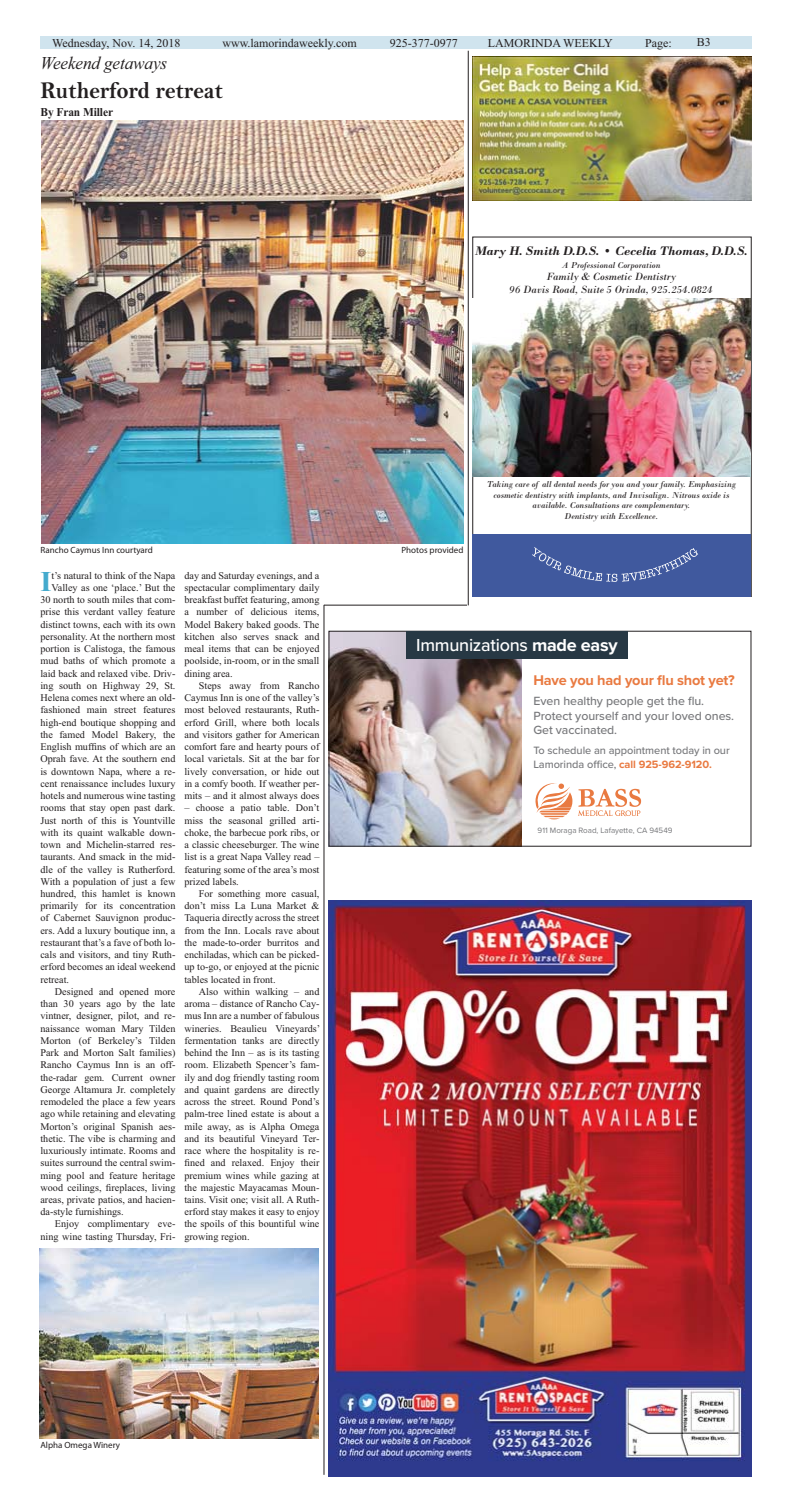
<style>
.page{position:relative;width:792px;height:1512px;background:#fff}
.page>*{position:absolute;margin:0;border:0;box-sizing:border-box;transform-origin:0 0}
.t1{font:700 28.7px "Times New Roman";color:#44aacd}
.t2{font:24px "Bell MT Bold";letter-spacing:-.005em;color:#231f20;scale:.95 1}
.t3{font:500 18px "Proxima Nova";letter-spacing:-.015em;color:#fff}
.t4{font:italic 18px "Times New Roman";letter-spacing:-.005em;color:#231f20;scale:.95 1}
.t5{font:700 14.6px "Proxima Nova";letter-spacing:-.015em;color:#e97a41}
.t6{font:italic 700 13px "Bodoni";letter-spacing:-.015em;color:#231f20}
.t7{font:500 12.3px/14.6px "Proxima Nova";letter-spacing:-.005em;color:#77787b}
.t8{font:12px "Times New Roman";color:#231f20}
.t9{font:700 12px "Times New Roman";letter-spacing:-.005em;color:#231f20;scale:.95 1}
.t10{font:500 11px/14px "Proxima Nova";letter-spacing:-.005em;color:#77787b}
.t11{font:italic 11px/13.2px "Bodoni";color:#231f20;text-align:center}
.t12{font:10.2px/12.2px "Times New Roman";color:#231f20;text-align:justify}
.t13{font:italic 9px/10.8px "Bodoni";color:#231f20;text-align:center}
.t14{font:9px "Myriad Pro";color:#231f20}
.t15{font:8px "Proxima Nova";color:#77787b}
.s1{font-weight:700}
.s2{font-weight:700;color:#e97a41}
</style>
<div class="page">
<div style="left:40px;top:36px;width:712px;height:13px;background:#d0e4ee"></div>
<hr style="left:468px;top:51px;width:1px;height:554px;background:#231f20">
<hr style="left:324px;top:605px;width:143px;height:1px;background:#231f20">
<hr style="left:324px;top:605px;width:1px;height:870px;background:#231f20">
<img style="left:328px;top:632px;width:193px;height:215px">
<div style="left:329px;top:631px;width:422px;height:216px;border:1px solid #231f20"></div>
<div style="left:406px;top:631px;width:221px;height:28px;background:#273844"></div>
<svg style="left:535px;top:783px;width:37px;height:36px"></svg>
<svg style="left:578px;top:789px;width:63px;height:27px"></svg>
<img style="left:42px;top:120px;width:422px;height:424px">
<img style="left:40px;top:1249px;width:279px;height:189px">
<img style="left:329px;top:900px;width:423px;height:576px">
<img style="left:472px;top:298px;width:279px;height:179px">
<div style="left:515px;top:534px;width:199px;height:62px;background:#40599e"></div>
<svg style="left:532px;top:547px;width:166px;height:35px"></svg>
<div style="left:473px;top:534px;width:43px;height:62px;background:#40599e"></div>
<div style="left:706px;top:534px;width:45px;height:62px;background:#40599e"></div>
<img style="left:473px;top:57px;width:279px;height:144px">
<p class="t8" style="left:52px;top:38px;width:130px">Wednesday, Nov. 14, 2018</p>
<p class="t8" style="left:222px;top:38px;width:136px">www.lamorindaweekly.com</p>
<p class="t8" style="left:390px;top:38px;width:69px">925-377-0977</p>
<p class="t8" style="left:488px;top:38px;width:126px">LAMORINDA WEEKLY</p>
<p class="t8" style="left:645px;top:38px;width:28px">Page:</p>
<h3 class="t4" style="left:40px;top:57px;width:135px">Weekend getaways</h3>
<h2 class="t2" style="left:40px;top:82px;width:194px">Rutherford retreat</h2>
<p class="t9" style="left:40px;top:108px;width:78px">By Fran Miller</p>
<p class="t8" style="left:697px;top:38px;width:16px">B3</p>
<p class="t6" style="left:475px;top:243px;width:274px">Mary H. Smith D.D.S. • Cecelia Thomas, D.D.S.</p>
<p class="t13" style="left:562px;top:261px;width:101px">A Professional Corporation</p>
<p class="t11" style="left:510px;top:271px;width:204px">Family &amp; Cosmetic Dentistry<br>96 Davis Road, Suite 5 Orinda, 925.254.0824</p>
<p class="t14" style="left:40px;top:546px;width:114px">Rancho Caymus Inn courtyard</p>
<p class="t14" style="left:402px;top:546px;width:64px">Photos provided</p>
<p class="t13" style="left:487px;top:480px;width:250px">Taking care of all dental needs for you and your family. Emphasizing cosmetic dentistry with implants, and Invisalign. Nitrous oxide is available. Consultations are complementary.<br>Dentistry with Excellence.</p>
<h1 class="t1" style="left:40px;top:572px;width:13px">I</h1>
<p class="t12" style="left:52px;top:570px;width:125px">t’s natural to think of the Napa</p>
<p class="t12" style="left:52px;top:582px;width:125px">Valley as one ‘place.’ But the</p>
<p class="t12" style="left:40px;top:595px;width:137px">30 north to south miles that com-</p>
<p class="t12" style="left:40px;top:607px;width:137px">prise this verdant valley feature</p>
<p class="t12" style="left:40px;top:619px;width:137px">distinct towns, each with its own</p>
<p class="t12" style="left:40px;top:631px;width:137px">personality. At the northern most</p>
<p class="t12" style="left:40px;top:644px;width:137px">portion is Calistoga, the famous</p>
<p class="t12" style="left:40px;top:656px;width:137px">mud baths of which promote a</p>
<p class="t12" style="left:40px;top:668px;width:137px">laid back and relaxed vibe. Driv-</p>
<p class="t12" style="left:40px;top:680px;width:137px">ing south on Highway 29, St.</p>
<p class="t12" style="left:40px;top:693px;width:137px">Helena comes next where an old-</p>
<p class="t12" style="left:40px;top:705px;width:137px">fashioned main street features</p>
<p class="t12" style="left:40px;top:717px;width:137px">high-end boutique shopping and</p>
<p class="t12" style="left:40px;top:729px;width:137px">the famed Model Bakery, the</p>
<p class="t12" style="left:40px;top:742px;width:137px">English muffins of which are an</p>
<p class="t12" style="left:40px;top:754px;width:137px">Oprah fave. At the southern end</p>
<p class="t12" style="left:40px;top:766px;width:137px">is downtown Napa, where a re-</p>
<p class="t12" style="left:40px;top:778px;width:137px">cent renaissance includes luxury</p>
<p class="t12" style="left:40px;top:791px;width:137px">hotels and numerous wine tasting</p>
<p class="t12" style="left:40px;top:803px;width:137px">rooms that stay open past dark.</p>
<p class="t12" style="left:40px;top:815px;width:137px">Just north of this is Yountville</p>
<p class="t12" style="left:40px;top:827px;width:137px">with its quaint walkable down-</p>
<p class="t12" style="left:40px;top:839px;width:137px">town and Michelin-starred res-</p>
<p class="t12" style="left:40px;top:852px;width:137px">taurants. And smack in the mid-</p>
<p class="t12" style="left:40px;top:864px;width:137px">dle of the valley is Rutherford.</p>
<p class="t12" style="left:40px;top:876px;width:137px">With a population of just a few</p>
<p class="t12" style="left:40px;top:888px;width:137px">hundred, this hamlet is known</p>
<p class="t12" style="left:40px;top:901px;width:137px">primarily for its concentration</p>
<p class="t12" style="left:40px;top:913px;width:137px">of Cabernet Sauvignon produc-</p>
<p class="t12" style="left:40px;top:925px;width:136px">ers. Add a luxury boutique inn, a</p>
<p class="t12" style="left:40px;top:937px;width:137px">restaurant that’s a fave of both lo-</p>
<p class="t12" style="left:40px;top:950px;width:137px">cals and visitors, and tiny Ruth-</p>
<p class="t12" style="left:40px;top:962px;width:137px">erford becomes an ideal weekend</p>
<p class="t12" style="left:40px;top:974px;width:30px">retreat.</p>
<p class="t12" style="left:55px;top:986px;width:122px">Designed and opened more</p>
<p class="t12" style="left:40px;top:999px;width:137px">than 30 years ago by the late</p>
<p class="t12" style="left:40px;top:1011px;width:136px">vintner, designer, pilot, and re-</p>
<p class="t12" style="left:40px;top:1023px;width:137px">naissance woman Mary Tilden</p>
<p class="t12" style="left:40px;top:1035px;width:137px">Morton (of Berkeley’s Tilden</p>
<p class="t12" style="left:40px;top:1048px;width:137px">Park and Morton Salt families)</p>
<p class="t12" style="left:40px;top:1060px;width:137px">Rancho Caymus Inn is an off-</p>
<p class="t12" style="left:40px;top:1072px;width:137px">the-radar gem. Current owner</p>
<p class="t12" style="left:40px;top:1084px;width:137px">George Altamura Jr. completely</p>
<p class="t12" style="left:40px;top:1097px;width:137px">remodeled the place a few years</p>
<p class="t12" style="left:40px;top:1109px;width:137px">ago while retaining and elevating</p>
<p class="t12" style="left:40px;top:1121px;width:137px">Morton’s original Spanish aes-</p>
<p class="t12" style="left:40px;top:1133px;width:137px">thetic. The vibe is charming and</p>
<p class="t12" style="left:40px;top:1145px;width:137px">luxuriously intimate. Rooms and</p>
<p class="t12" style="left:40px;top:1158px;width:137px">suites surround the central swim-</p>
<p class="t12" style="left:40px;top:1170px;width:137px">ming pool and feature heritage</p>
<p class="t12" style="left:40px;top:1182px;width:137px">wood ceilings, fireplaces, living</p>
<p class="t12" style="left:40px;top:1194px;width:137px">areas, private patios, and hacien-</p>
<p class="t12" style="left:40px;top:1207px;width:85px">da-style furnishings.</p>
<p class="t12" style="left:55px;top:1219px;width:122px">Enjoy complimentary eve-</p>
<p class="t12" style="left:40px;top:1231px;width:137px">ning wine tasting Thursday, Fri-</p>
<p class="t12" style="left:184px;top:570px;width:137px">day and Saturday evenings, and a spectacular complimentary daily breakfast buffet featuring, among a number of delicious items, Model Bakery baked goods. The kitchen also serves snack and meal items that can be enjoyed poolside, in-room, or in the small dining area.</p>
<p class="t12" style="left:184px;top:680px;width:137px;text-indent:14px">Steps away from Rancho Caymus Inn is one of the valley’s most beloved restaurants, Ruth&shy;erford Grill, where both locals and visitors gather for American comfort fare and hearty pours of local varietals. Sit at the bar for lively conversation, or hide out in a comfy booth. If weather per&shy;mits – and it almost always does</p>
<p class="t12" style="left:184px;top:803px;width:137px">– choose a patio table. Don’t miss the seasonal grilled arti&shy;choke, the barbecue pork ribs, or a classic cheeseburger. The wine list is a great Napa Valley read – featuring some of the area’s most prized labels.</p>
<p class="t12" style="left:184px;top:888px;width:137px;text-indent:14px">For something more casual, don’t miss La Luna Market &amp; Taqueria directly across the street from the Inn. Locals rave about the made-to-order burritos and enchiladas, which can be picked&shy;up to-go, or enjoyed at the picnic tables located in front.</p>
<p class="t12" style="left:184px;top:986px;width:137px;text-indent:14px">Also within walking – and aroma – distance of Rancho Cay&shy;mus Inn are a number of fabulous wineries. Beaulieu Vineyards’ fermentation tanks are directly behind the Inn – as is its tasting room. Elizabeth Spencer’s fam&shy;ily and dog friendly tasting room and quaint gardens are directly across the street. Round Pond’s palm-tree lined estate is about a mile away, as is Alpha Omega and its beautiful Vineyard Ter&shy;race where the hospitality is re&shy;fined and relaxed. Enjoy their premium wines while gazing at the majestic Mayacamas Moun&shy;tains. Visit one; visit all. A Ruth&shy;erford stay makes it easy to enjoy the spoils of this bountiful wine growing region.</p>
<p class="t14" style="left:40px;top:1442px;width:81px">Alpha Omega Winery</p>
<h3 class="t3" style="left:416px;top:638px;width:203px">Immunizations <span class="s1">made easy</span></h3>
<h3 class="t5" style="left:534px;top:672px;width:203px">Have you had your flu shot yet?</h3>
<p class="t7" style="left:534px;top:695px;width:202px">Even healthy people get the flu.<br>Protect yourself and your loved ones.<br>Get vaccinated.</p>
<p class="t10" style="left:534px;top:744px;width:198px">To schedule an appointment today in our<br>Lamorinda office, <span class="s2">call 925-962-9120.</span></p>
<p class="t15" style="left:538px;top:827px;width:136px">911 Moraga Road, Lafayette, CA 94549</p>
</div>
